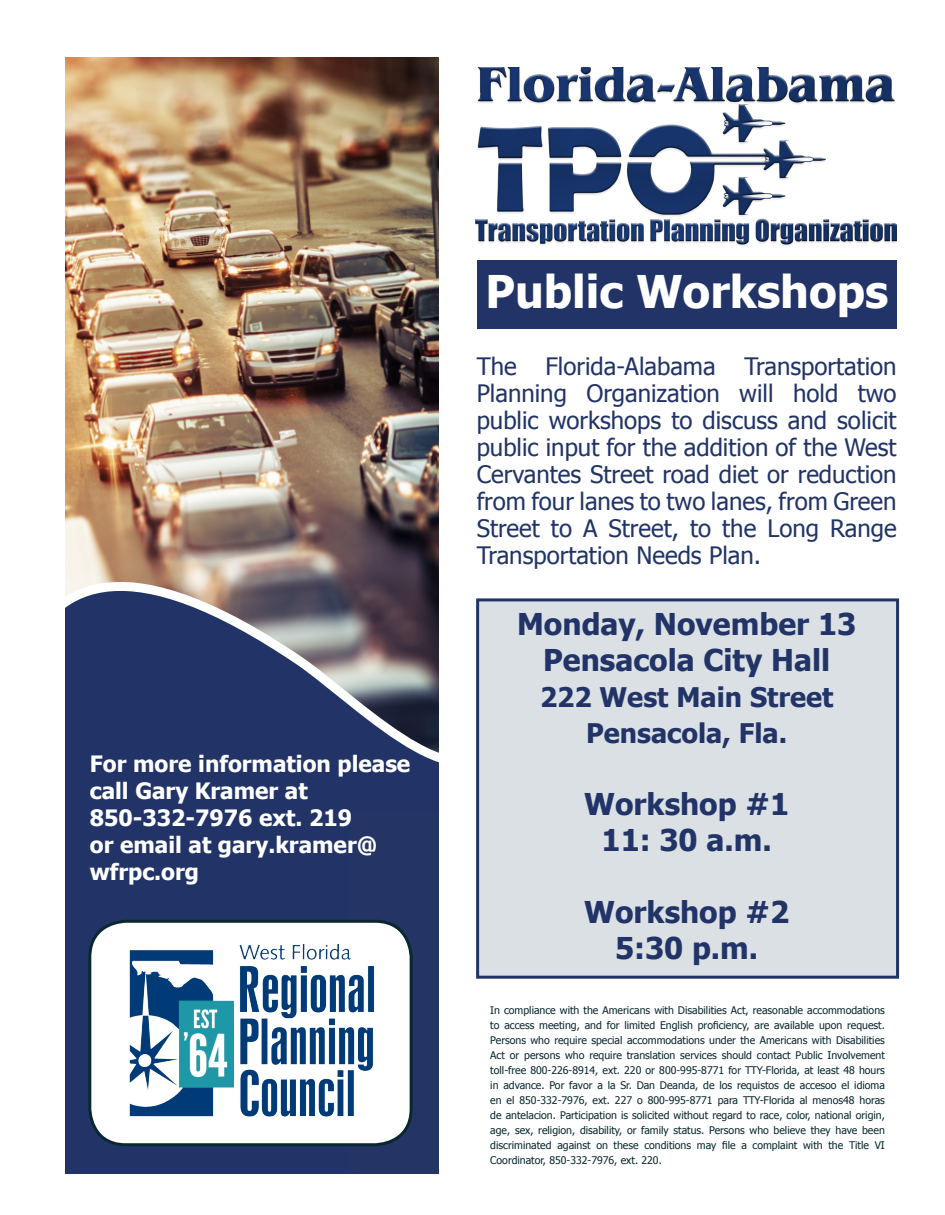
<style>
.page{position:relative;width:945px;height:1215px;background:#fff}
.page>*{position:absolute;margin:0;border:0;box-sizing:border-box;transform-origin:0 0}
.t1{font:700 45px "Tahoma";color:#fff}
.t2{font:700 30px "Tahoma";color:#223467}
.t3{font:700 27px "Tahoma";color:#223467}
.t4{font:24px/27px "Tahoma";color:#223467;text-align:justify}
.t5{font:700 22.5px/27px "Tahoma";color:#fff}
.t6{font:10.5px/15px "Tahoma";color:#09272e;text-align:justify}
</style>
<div class="page">
<img style="left:65px;top:57px;width:374px;height:374px">
<img style="left:65px;top:431px;width:374px;height:743px">
<div style="left:478px;top:600px;width:420px;height:377px;background:#dbe0e5"></div>
<div style="left:350px;top:812px;width:88px;height:389px;background:#243464"></div>
<div style="left:90px;top:921px;width:321px;height:224px;background:#fff;border-radius:36px"></div>
<div style="left:88px;top:920px;width:325px;height:226px;border:3px solid #09272e;border-radius:36px"></div>
<img style="left:129px;top:945px;width:246px;height:172px">
<div style="left:14px;top:1174px;width:931px;height:41px;background:#fff"></div>
<div style="left:477px;top:260px;width:420px;height:68px;background:#223467"></div>
<img style="left:475px;top:68px;width:422px;height:178px">
<div style="left:476px;top:598px;width:423px;height:381px;border:3px solid #223467"></div>
<p class="t5" style="left:90px;top:749px;width:322px">For more information please call Gary Kramer at</p>
<p class="t5" style="left:90px;top:803px;width:289px">850-332-7976 ext. 219 or email at gary.kramer@ wfrpc.org</p>
<p class="t1" style="left:485px;top:260px;width:404px">Public Workshops</p>
<p class="t4" style="left:477px;top:352px;width:421px">The Florida-Alabama Transportation Planning Organization will hold two public workshops to discuss and solicit public input for the addition of the West Cervantes Street road diet or reduction from four lanes to two lanes, from Green Street to A Street, to the Long Range Transportation Needs Plan.</p>
<p class="t2" style="left:517px;top:603px;width:341px">Monday, November 13</p>
<p class="t2" style="left:543px;top:639px;width:288px">Pensacola City Hall</p>
<p class="t3" style="left:540px;top:678px;width:295px">222 West Main Street</p>
<p class="t3" style="left:586px;top:714px;width:203px">Pensacola, Fla.</p>
<p class="t2" style="left:584px;top:783px;width:206px">Workshop #1</p>
<p class="t2" style="left:602px;top:819px;width:172px">11: 30 a.m.</p>
<p class="t2" style="left:584px;top:891px;width:206px">Workshop #2</p>
<p class="t2" style="left:615px;top:927px;width:145px">5:30 p.m.</p>
<p class="t6" style="left:490px;top:1002px;width:396px">In compliance with the Americans with Disabilities Act, reasonable accommodations to access meeting, and for limited English proficiency, are available upon request.<br>Persons who require special accommodations under the Americans with Disabilities Act or persons who require translation services should contact Public Involvement toll-free 800-226-8914, ext. 220 or 800-995-8771 for TTY-Florida, at least 48 hours in advance. Por favor a la Sr. Dan Deanda, de los requistos de accesoo el idioma en el 850-332-7976, ext. 227 o 800-995-8771 para TTY-Florida al menos48 horas de antelacion. Participation is solicited without regard to race, color, national origin, age, sex, religion, disability, or family status. Persons who believe they have been discriminated against on these conditions may file a complaint with the Title VI Coordinator, 850-332-7976, ext. 220.</p>
</div>
